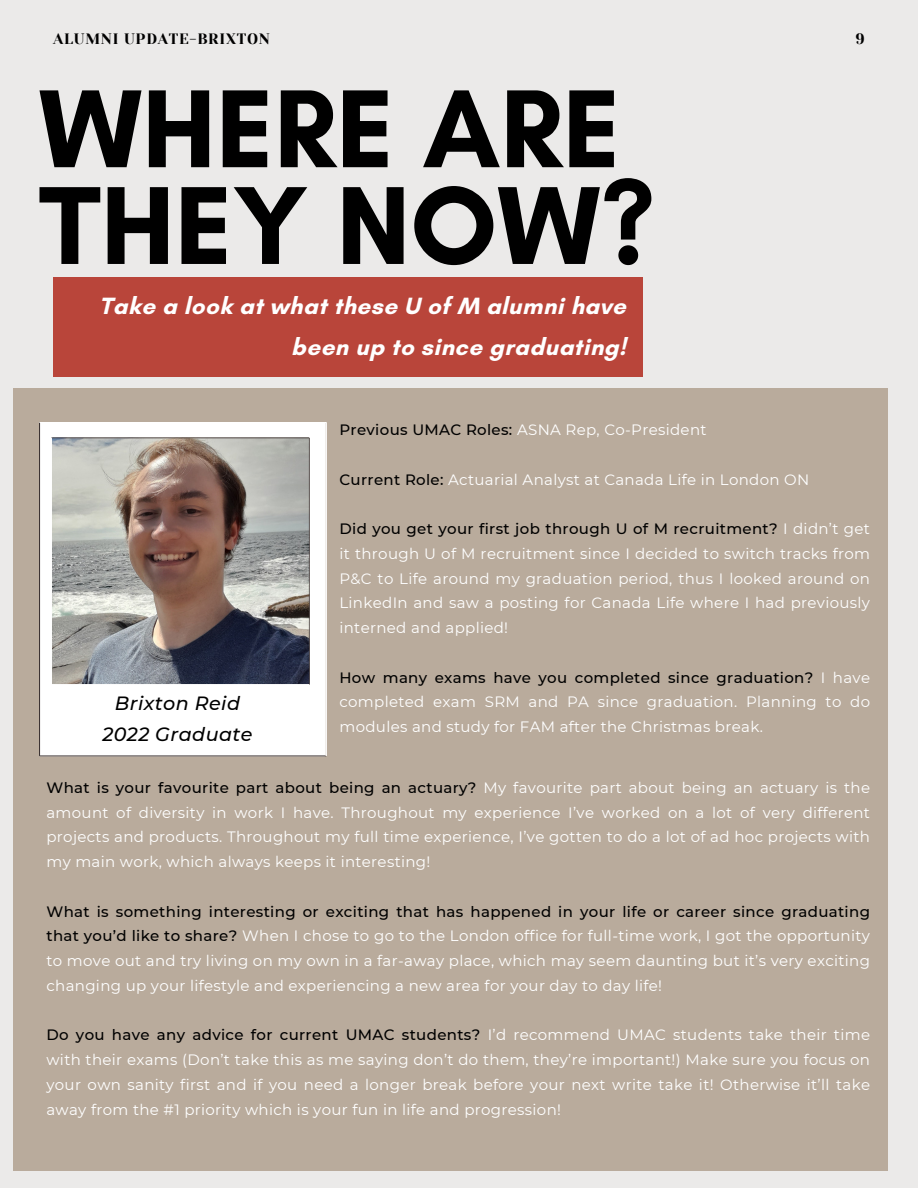
<style>
.page{position:relative;width:918px;height:1188px;background:#ebeae9}
.page>*{position:absolute;margin:0;border:0;box-sizing:border-box;transform-origin:0 0}
.t1{font:700 112.95px/96.8px "Glacial Indifference";color:#000}
.t2{font:700 24px "Glacial Indifference";letter-spacing:.02em;color:#fff}
.t3{font:italic 500 19.2px "Montserrat";letter-spacing:.02em;color:#000}
.t4{font:15px/24.8px "Montserrat";letter-spacing:.02em;color:#fff;text-align:justify}
.t5{font:15px "Yeseva One";letter-spacing:.05em;color:#000}
.s1{font-weight:500;color:#000}
</style>
<div class="page">
<div style="left:53px;top:277px;width:589px;height:100px;background:#b9453a"></div>
<div style="left:13px;top:388px;width:875px;height:783px;background:#b9ab9c"></div>
<svg style="left:39px;top:422px;width:288px;height:334px;background:#a49e9c"></svg>
<p class="t5" style="left:53px;top:31px;width:218px">ALUMNI UPDATE-BRIXTON</p>
<p class="t5" style="left:856px;top:31px;width:11px">9</p>
<p class="t1" style="left:39px;top:79px;width:618px">WHERE ARE<br>THEY NOW?</p>
<p class="t2" style="left:99px;top:291px;width:528px">Take a look at what these U of M alumni have</p>
<p class="t2" style="left:291px;top:332px;width:336px">been up to since graduating!</p>
<p class="t4" style="left:339px;top:417px;width:369px"><span class="s1">Previous UMAC Roles:</span> ASNA Rep, Co-President</p>
<p class="t4" style="left:339px;top:467px;width:471px"><span class="s1">Current Role:</span> Actuarial Analyst at Canada Life in London ON</p>
<p class="t4" style="left:339px;top:516px;width:532px"><span class="s1">Did you get your first job through U of M recruitment?</span> I didn’t get it through U of M recruitment since I decided to switch tracks from P&amp;C to Life around my graduation period, thus I looked around on LinkedIn and saw a posting for Canada Life where I had previously interned and applied!</p>
<p class="t4" style="left:339px;top:665px;width:532px"><span class="s1">How many exams have you completed since graduation?</span> I have completed exam SRM and PA since graduation. Planning to do modules and study for FAM after the Christmas break.</p>
<p class="t3" style="left:115px;top:691px;width:127px">Brixton Reid</p>
<p class="t3" style="left:102px;top:723px;width:152px">2022 Graduate</p>
<p class="t4" style="left:46px;top:775px;width:825px"><span class="s1">What is your favourite part about being an actuary?</span> My favourite part about being an actuary is the amount of diversity in work I have. Throughout my experience I’ve worked on a lot of very different projects and products. Throughout my full time experience, I’ve gotten to do a lot of ad hoc projects with my main work, which always keeps it interesting!</p>
<p class="t4" style="left:46px;top:899px;width:825px"><span class="s1">What is something interesting or exciting that has happened in your life or career since graduating that you’d like to share?</span> When I chose to go to the London office for full-time work, I got the opportunity to move out and try living on my own in a far-away place, which may seem daunting but it’s very exciting changing up your lifestyle and experiencing a new area for your day to day life!</p>
<p class="t4" style="left:46px;top:1023px;width:825px"><span class="s1">Do you have any advice for current UMAC students?</span> I’d recommend UMAC students take their time with their exams (Don’t take this as me saying don’t do them, they’re important!) Make sure you focus on your own sanity first and if you need a longer break before your next write take it! Otherwise it’ll take away from the #1 priority which is your fun in life and progression!</p>
</div>
